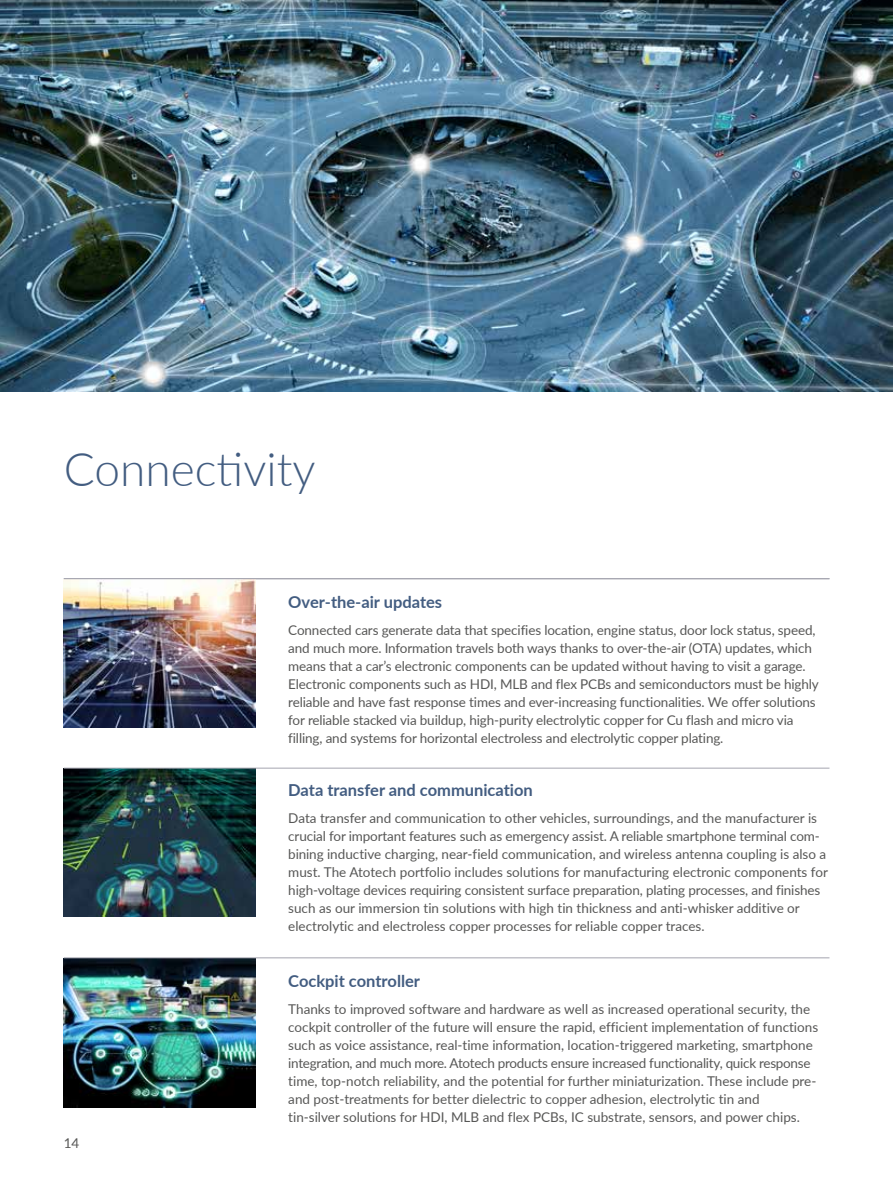
<style>
.page{position:relative;width:893px;height:1191px;background:#fff}
.page>*{position:absolute;margin:0;border:0;box-sizing:border-box;transform-origin:0 0}
.t1{font:300 46.5px "Lato";color:#435d81}
.t2{font:700 16.5px "Lato";color:#435d81}
.t3{font:13.5px/18px "Lato";letter-spacing:-.01em;color:#575756}
</style>
<div class="page">
<img style="left:64px;top:579px;width:191px;height:148px">
<hr style="left:64px;top:578px;width:765px;height:1px;background:#a4a4af">
<img style="left:64px;top:958px;width:191px;height:149px">
<hr style="left:64px;top:957px;width:765px;height:1px;background:#a4a4af">
<img style="left:64px;top:768px;width:191px;height:149px">
<hr style="left:64px;top:767px;width:765px;height:1px;background:#a4a4af">
<img style="left:0;top:0;width:893px;height:392px">
<h1 class="t1" style="left:64px;top:437px;width:253px">Connectivity</h1>
<p class="t2" style="left:288px;top:589px;width:155px">Over-the-air updates</p>
<p class="t3" style="left:288px;top:620px;width:532px">Connected cars generate data that specifies location, engine status, door lock status, speed, and much more. Information travels both ways thanks to over-the-air (OTA) updates, which means that a car’s electronic components can be updated without having to visit a garage.<br>Electronic components such as HDI, MLB and flex PCBs and semiconductors must be highly reliable and have fast response times and ever-increasing functionalities. We offer solutions for reliable stacked via buildup, high-purity electrolytic copper for Cu flash and micro via filling, and systems for horizontal electroless and electrolytic copper plating.</p>
<p class="t2" style="left:288px;top:778px;width:246px">Data transfer and communication</p>
<p class="t3" style="left:288px;top:808px;width:541px">Data transfer and communication to other vehicles, surroundings, and the manufacturer is crucial for important features such as emergency assist. A reliable smartphone terminal com&shy;bining inductive charging, near-field communication, and wireless antenna coupling is also a must. The Atotech portfolio includes solutions for manufacturing electronic components for high-voltage devices requiring consistent surface preparation, plating processes, and finishes such as our immersion tin solutions with high tin thickness and anti-whisker additive or electrolytic and electroless copper processes for reliable copper traces.</p>
<p class="t3" style="left:64px;top:1134px;width:17px">14</p>
<p class="t2" style="left:288px;top:968px;width:133px">Cockpit controller</p>
<p class="t3" style="left:288px;top:999px;width:531px">Thanks to improved software and hardware as well as increased operational security, the cockpit controller of the future will ensure the rapid, efficient implementation of functions such as voice assistance, real-time information, location-triggered marketing, smartphone integration, and much more. Atotech products ensure increased functionality, quick response time, top-notch reliability, and the potential for further miniaturization. These include pre&shy;and post-treatments for better dielectric to copper adhesion, electrolytic tin and<br>tin-silver solutions for HDI, MLB and flex PCBs, IC substrate, sensors, and power chips.</p>
</div>
